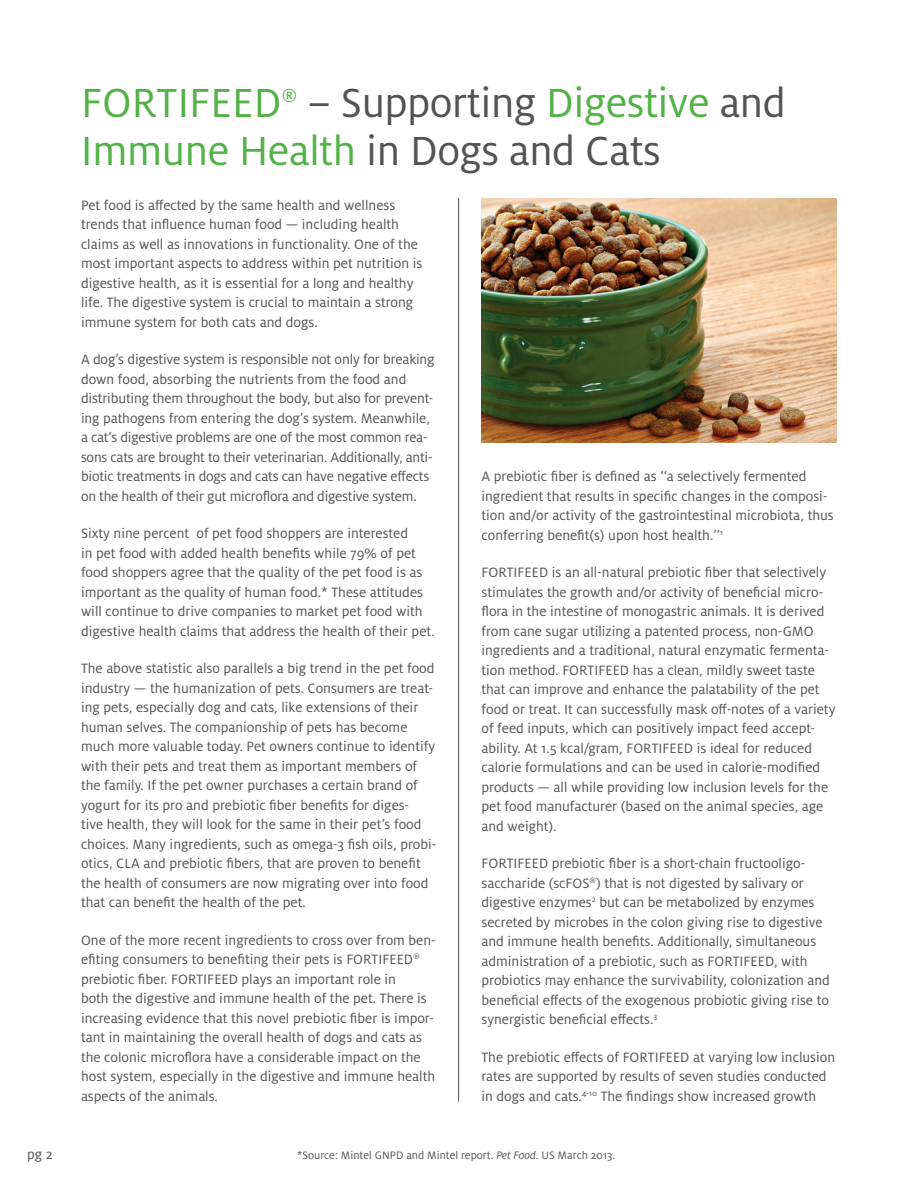
<style>
.page{position:relative;width:918px;height:1188px;background:#fff}
.page>*{position:absolute;margin:0;border:0;box-sizing:border-box;transform-origin:0 0}
.t1{font:45px/48px "Milo Pro";letter-spacing:-.01em;color:#53b247}
.t2{font:15px/19.5px "Milo Pro";color:#535355}
.t3{font:12px "Milo Pro";color:#535355}
.s1{color:#535355}
.s2{font-style:italic}
</style>
<div class="page">
<hr style="left:458px;top:198px;width:1px;height:904px;background:#535355">
<img style="left:482px;top:198px;width:355px;height:244px">
<p class="t2" style="left:27px;top:1145px;width:27px">pg 2</p>
<h1 class="t1" style="left:81px;top:79px;width:706px">FortiFeed<sup>®</sup> <span class="s1">– Supporting</span> Digestive <span class="s1">and<br></span>I mmune Health <span class="s1">in Dogs and Cats</span></h1>
<p class="t2" style="left:81px;top:196px;width:343px">Pet food is affected by the same health and wellness trends that influence human food — including health claims as well as innovations in functionality. One of the most important aspects to address within pet nutrition is digestive health, as it is essential for a long and healthy life. The digestive system is crucial to maintain a strong immune system for both cats and dogs.</p>
<p class="t2" style="left:81px;top:350px;width:355px">A dog’s digestive system is responsible not only for breaking down food, absorbing the nutrients from the food and distributing them throughout the body, but also for prevent&shy;ing pathogens from entering the dog’s system. Meanwhile, a cat’s digestive problems are one of the most common rea&shy;sons cats are brought to their veterinarian. Additionally, anti&shy;biotic treatments in dogs and cats can have negative effects on the health of their gut microflora and digestive system.</p>
<p class="t2" style="left:81px;top:524px;width:355px">Sixty nine percent of pet food shoppers are interested<br>in pet food with added health benefits while 79% of pet food shoppers agree that the quality of the pet food is as important as the quality of human food.* These attitudes will continue to drive companies to market pet food with digestive health claims that address the health of their pet.</p>
<p class="t2" style="left:81px;top:659px;width:357px">The above statistic also parallels a big trend in the pet food industry — the humanization of pets. Consumers are treat&shy;ing pets, especially dog and cats, like extensions of their human selves. The companionship of pets has become much more valuable today. Pet owners continue to identify with their pets and treat them as important members of the family. If the pet owner purchases a certain brand of yogurt for its pro and prebiotic fiber benefits for diges-<br>tive health, they will look for the same in their pet’s food choices. Many ingredients, such as omega-3 fish oils, probi&shy;otics, CLA and prebiotic fibers, that are proven to benefit the health of consumers are now migrating over into food that can benefit the health of the pet.</p>
<p class="t2" style="left:81px;top:931px;width:356px">One of the more recent ingredients to cross over from ben&shy;efiting consumers to benefiting their pets is FORTI</p>
<p class="t2" style="left:382px;top:950px;width:39px">FEED<sup>®</sup></p>
<p class="t2" style="left:81px;top:970px;width:105px">prebiotic fiber. FORTI</p>
<p class="t2" style="left:207px;top:970px;width:16px">FEED</p>
<p class="t2" style="left:81px;top:970px;width:356px;text-indent:161px">plays an important role in<br>both the digestive and immune health of the pet. There is increasing evidence that this novel prebiotic fiber is impor&shy;tant in maintaining the overall health of dogs and cats as the colonic microflora have a considerable impact on the host system, especially in the digestive and immune health aspects of the animals.</p>
<p class="t2" style="left:482px;top:467px;width:354px">A prebiotic fiber is defined as ‘‘a selectively fermented ingredient that results in specific changes in the composi&shy;tion and/or activity of the gastrointestinal microbiota, thus conferring benefit(s) upon host health.’’<sup>1</sup></p>
<p class="t2" style="left:482px;top:563px;width:15px">FORTI</p>
<p class="t2" style="left:518px;top:563px;width:16px">FEED</p>
<p class="t2" style="left:482px;top:563px;width:349px;text-indent:70px">is an all-natural prebiotic fiber that selectively stimulates the growth and/or activity of beneficial micro&shy;flora in the intestine of monogastric animals. It is derived from cane sugar utilizing a patented process, non-GMO ingredients and a traditional, natural enzymatic fermenta&shy;tion method. FORTI</p>
<p class="t2" style="left:482px;top:661px;width:355px;text-indent:151px">has a clean, mildly sweet taste that can improve and enhance the palatability of the pet food or treat. I t can successfully mask off-notes of a variety of feed inputs, which can positively impact feed accept&shy;ability. At 1.5 kcal/gram, FORTI</p>
<p class="t2" style="left:598px;top:661px;width:16px">FEED</p>
<p class="t2" style="left:482px;top:739px;width:348px;text-indent:215px">is ideal for reduced calorie formulations and can be used in calorie-modified products — all while providing low inclusion levels for the pet food manufacturer (based on the animal species, age and weight).</p>
<p class="t2" style="left:482px;top:854px;width:15px">FORTI</p>
<p class="t2" style="left:518px;top:854px;width:16px">FEED</p>
<p class="t2" style="left:662px;top:739px;width:16px">FEED</p>
<p class="t2" style="left:481px;top:854px;width:343px;text-indent:70px">prebiotic fiber is a short-chain fructooligo&shy;saccharide (scFOS<sup>®</sup>) that is not digested by salivary or digestive enzymes<sup>2</sup> but can be metabolized by enzymes secreted by microbes in the colon giving rise to digestive and immune health benefits. Additionally, simultaneous administration of a prebiotic, such as FORTI</p>
<p class="t2" style="left:482px;top:952px;width:350px;text-indent:262px">FEED, with probiotics may enhance the survivability, colonization and beneficial effects of the exogenous probiotic giving rise to synergistic beneficial effects.<sup>3</sup></p>
<p class="t2" style="left:482px;top:1048px;width:156px">The prebiotic effects of FORTI</p>
<p class="t2" style="left:659px;top:1048px;width:16px">FEED</p>
<p class="t2" style="left:482px;top:1048px;width:355px;text-indent:212px">at varying low inclusion rates are supported by results of seven studies conducted in dogs and cats.<sup>4-10</sup> The findings show increased growth</p>
<p class="t3" style="left:297px;top:1149px;width:320px">*Source: Mintel GNPD and Mintel report. <span class="s2">Pet Food.</span> US March 2013.</p>
</div>
